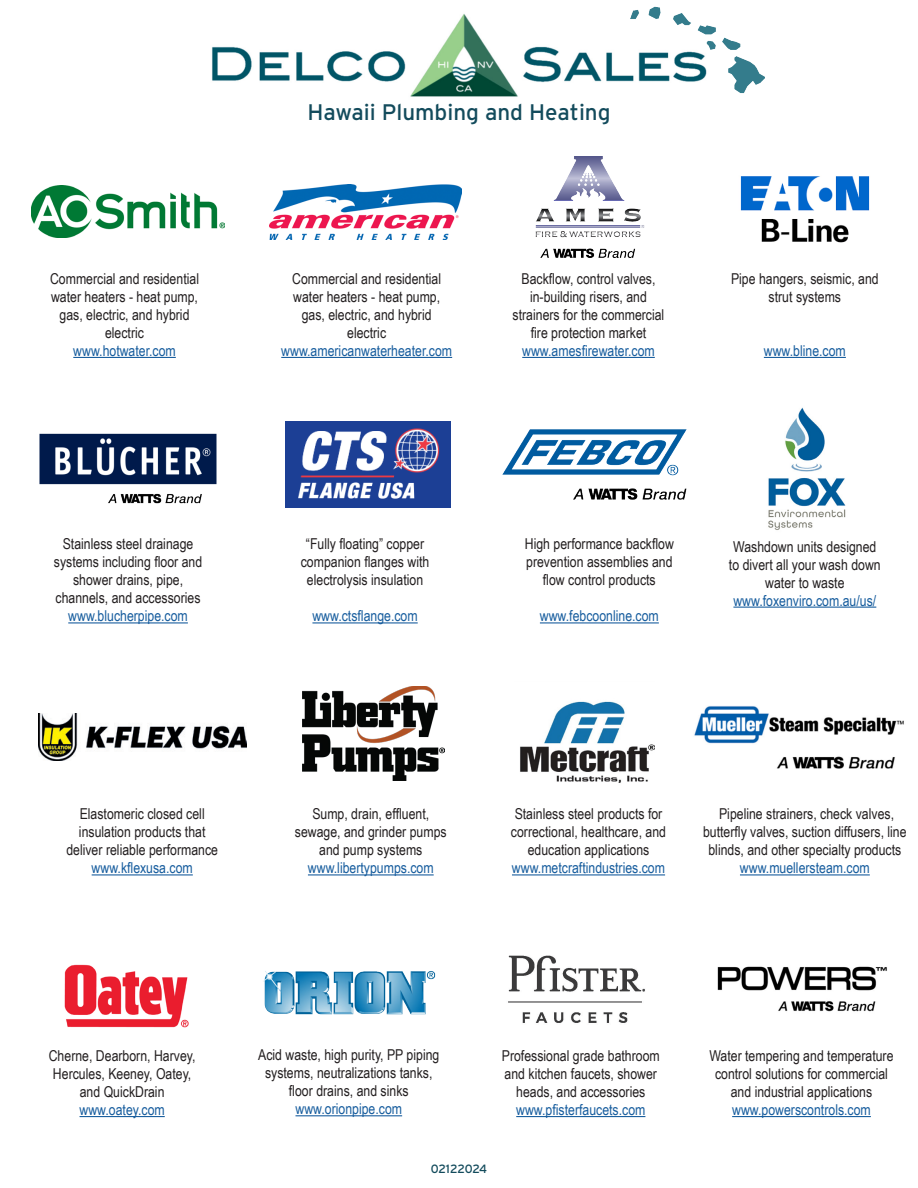
<style>
.page{position:relative;width:918px;height:1188px;background:#fff}
.page>*{position:absolute;margin:0;border:0;box-sizing:border-box;transform-origin:0 0}
.t1{font:22.5px "Interstate";color:#134b5c}
.t2{font:15px/18px "Arial Narrow";color:#231f20;text-align:center}
.t3{font:15px "Arial Narrow";color:#175d9e}
.t4{font:12px "Interstate";letter-spacing:-.02em;color:#134b5c}
</style>
<div class="page">
<img style="left:31px;top:185px;width:194px;height:52px">
<hr style="left:73px;top:357px;width:103px;height:1px;background:#175d9e">
<img style="left:270px;top:185px;width:191px;height:54px">
<img style="left:740px;top:176px;width:130px;height:67px">
<img style="left:285px;top:421px;width:165px;height:87px">
<hr style="left:312px;top:622px;width:106px;height:1px;background:#175d9e">
<img style="left:768px;top:407px;width:78px;height:123px">
<hr style="left:733px;top:607px;width:143px;height:1px;background:#175d9e">
<img style="left:38px;top:714px;width:208px;height:46px">
<hr style="left:92px;top:874px;width:101px;height:1px;background:#175d9e">
<img style="left:302px;top:687px;width:142px;height:94px">
<hr style="left:308px;top:874px;width:126px;height:1px;background:#175d9e">
<img style="left:520px;top:701px;width:135px;height:82px">
<hr style="left:512px;top:874px;width:153px;height:1px;background:#175d9e">
<hr style="left:540px;top:622px;width:119px;height:1px;background:#175d9e">
<img style="left:64px;top:964px;width:125px;height:64px">
<hr style="left:80px;top:1116px;width:85px;height:1px;background:#175d9e">
<img style="left:508px;top:955px;width:137px;height:68px">
<hr style="left:516px;top:1116px;width:129px;height:1px;background:#175d9e">
<img style="left:535px;top:156px;width:110px;height:102px">
<img style="left:263px;top:971px;width:173px;height:44px">
<hr style="left:296px;top:1115px;width:106px;height:1px;background:#175d9e">
<hr style="left:522px;top:357px;width:133px;height:1px;background:#175d9e">
<img style="left:39px;top:433px;width:178px;height:71px">
<hr style="left:281px;top:357px;width:171px;height:1px;background:#175d9e">
<hr style="left:68px;top:622px;width:120px;height:1px;background:#175d9e">
<hr style="left:764px;top:357px;width:82px;height:1px;background:#175d9e">
<img style="left:502px;top:429px;width:185px;height:71px">
<img style="left:212px;top:14px;width:418px;height:83px">
<img style="left:630px;top:6px;width:135px;height:88px">
<img style="left:694px;top:706px;width:210px;height:63px">
<hr style="left:740px;top:874px;width:130px;height:1px;background:#175d9e">
<img style="left:717px;top:966px;width:170px;height:46px">
<hr style="left:732px;top:1116px;width:139px;height:1px;background:#175d9e">
<p class="t2" style="left:50px;top:269px;width:151px">Commercial and residential water heaters - heat pump, gas, electric, and hybrid electric</p>
<p class="t3" style="left:73px;top:340px;width:104px">www.hotwater.com</p>
<p class="t2" style="left:54px;top:535px;width:150px">Stainless steel drainage systems including floor and shower drains, pipe,</p>
<p class="t2" style="left:56px;top:589px;width:146px">channels, and accessories</p>
<p class="t3" style="left:68px;top:605px;width:121px">www.blucherpipe.com</p>
<p class="t1" style="left:307px;top:99px;width:305px">Hawaii Plumbing and Heating</p>
<p class="t2" style="left:292px;top:269px;width:151px">Commercial and residential water heaters - heat pump, gas, electric, and hybrid electric</p>
<p class="t3" style="left:281px;top:340px;width:172px">www.americanwaterheater.com</p>
<p class="t2" style="left:522px;top:269px;width:135px">Backflow, control valves, in-building risers, and</p>
<p class="t2" style="left:513px;top:305px;width:153px">strainers for the commercial fire protection market</p>
<p class="t3" style="left:522px;top:340px;width:134px">www.amesfirewater.com</p>
<p class="t2" style="left:731px;top:269px;width:149px">Pipe hangers, seismic, and strut systems</p>
<p class="t3" style="left:764px;top:340px;width:84px">www.bline.com</p>
<p class="t2" style="left:306px;top:535px;width:120px">“Fully floating” copper</p>
<p class="t2" style="left:301px;top:553px;width:130px">companion flanges with</p>
<p class="t2" style="left:307px;top:571px;width:118px">electrolysis insulation</p>
<p class="t3" style="left:312px;top:605px;width:107px">www.ctsflange.com</p>
<p class="t2" style="left:525px;top:535px;width:151px">High performance backflow prevention assemblies and flow control products</p>
<p class="t3" style="left:540px;top:605px;width:120px">www.febcoonline.com</p>
<p class="t2" style="left:729px;top:537px;width:153px">Washdown units designed to divert all your wash down water to waste</p>
<p class="t3" style="left:733px;top:589px;width:144px">www.foxenviro.com.au/us/</p>
<p class="t2" style="left:80px;top:805px;width:127px">Elastomeric closed cell</p>
<p class="t2" style="left:79px;top:823px;width:128px">insulation products that</p>
<p class="t2" style="left:66px;top:841px;width:153px">deliver reliable performance</p>
<p class="t3" style="left:92px;top:857px;width:103px">www.kflexusa.com</p>
<p class="t2" style="left:312px;top:805px;width:118px">Sump, drain, effluent,</p>
<p class="t2" style="left:295px;top:823px;width:153px">sewage, and grinder pumps and pump systems</p>
<p class="t3" style="left:308px;top:857px;width:127px">www.libertypumps.com</p>
<p class="t2" style="left:511px;top:805px;width:157px">Stainless steel products for correctional, healthcare, and education applications</p>
<p class="t3" style="left:512px;top:857px;width:155px">www.metcraftindustries.com</p>
<p class="t2" style="left:703px;top:805px;width:205px">Pipeline strainers, check valves, butterfly valves, suction diffusers, line blinds, and other specialty products</p>
<p class="t3" style="left:740px;top:857px;width:131px">www.muellersteam.com</p>
<p class="t2" style="left:49px;top:1046px;width:148px">Cherne, Dearborn, Harvey,<br>Hercules, Keeney, Oatey, and QuickDrain</p>
<p class="t3" style="left:80px;top:1099px;width:87px">www.oatey.com</p>
<p class="t2" style="left:258px;top:1045px;width:183px">Acid waste, high purity, PP piping systems, neutralizations tanks, floor drains, and sinks</p>
<p class="t3" style="left:296px;top:1098px;width:108px">www.orionpipe.com</p>
<p class="t2" style="left:502px;top:1046px;width:159px">Professional grade bathroom and kitchen faucets, shower heads, and accessories</p>
<p class="t3" style="left:516px;top:1099px;width:131px">www.pfisterfaucets.com</p>
<p class="t4" style="left:431px;top:1162px;width:58px">02122024</p>
<p class="t2" style="left:709px;top:1046px;width:186px">Water tempering and temperature control solutions for commercial and industrial applications</p>
<p class="t3" style="left:732px;top:1099px;width:140px">www.powerscontrols.com</p>
</div>
